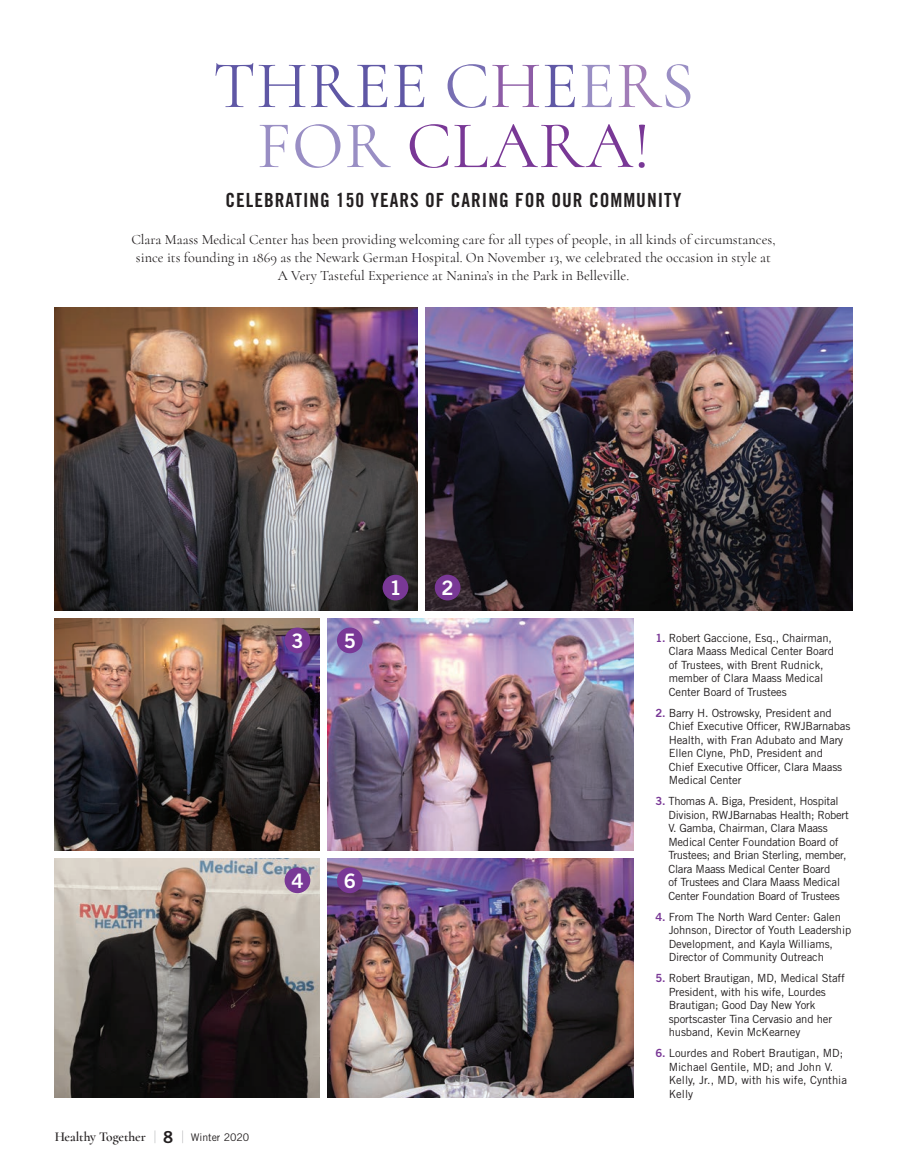
<style>
.page{position:relative;width:907px;height:1174px;background:#fff}
.page>*{position:absolute;margin:0;border:0;box-sizing:border-box;transform-origin:0 0}
.t1{font:67.5px/60px "Cormorant";letter-spacing:.01em;color:#5f57a5;text-align:center}
.t2{font:19.95px "Trade Gothic Bold Two";color:#fff}
.t3{font:19.5px "Trade Gothic Bold Cond Twenty";letter-spacing:.05em;color:#231f20}
.t4{font:14.25px/18px "Cormorant";color:#231f20;text-align:center}
.t5{font:600 13.5px "Cormorant";letter-spacing:-.01em;color:#231f20}
.t6{font:11.25px/13.5px "Trade Gothic";letter-spacing:-.01em;color:#231f20}
.s1{color:#786fb3}
.s2{color:#8d5ca6}
.s3{color:#998ec4}
.s4{color:#a27db8}
.s5{color:#793896}
.s6{font-family:"Trade Gothic";font-weight:300;font-size:17.1px;color:#808285}
.s7{font-family:"Trade Gothic Bold Two";font-weight:400;font-size:16.5px}
.s8{font-family:"Trade Gothic";font-weight:400;font-size:10.5px}
.s9{font-family:"Trade Gothic Bold Two";color:#793896}
</style>
<div class="page">
<img style="left:55px;top:618px;width:264px;height:232px">
<img style="left:327px;top:618px;width:306px;height:232px">
<img style="left:327px;top:858px;width:306px;height:239px">
<img style="left:55px;top:307px;width:362px;height:303px">
<img style="left:425px;top:307px;width:426px;height:303px">
<div style="left:382px;top:575px;width:26px;height:25px;background:#793896;border-radius:50%"></div>
<div style="left:434px;top:575px;width:26px;height:25px;background:#793896;border-radius:50%"></div>
<div style="left:337px;top:627px;width:25px;height:26px;background:#793896;border-radius:50%"></div>
<div style="left:284px;top:627px;width:26px;height:26px;background:#793896;border-radius:50%"></div>
<div style="left:337px;top:867px;width:25px;height:26px;background:#793896;border-radius:50%"></div>
<img style="left:55px;top:858px;width:264px;height:239px">
<div style="left:284px;top:867px;width:26px;height:26px;background:#793896;border-radius:50%"></div>
<h1 class="t1" style="left:213px;top:55px;width:482px">THREE <span class="s1">C</span><span class="s2">H</span>E<span class="s3">E</span><span class="s4">R</span><span class="s3">S<br>FOR</span> <span class="s5">CLARA!</span></h1>
<h3 class="t3" style="left:225px;top:189px;width:457px">CELEBRATING 150 YEARS OF CARING FOR OUR COMMUNITY</h3>
<p class="t4" style="left:131px;top:230px;width:645px">Clara Maass Medical Center has been providing welcoming care for all types of people, in all kinds of circumstances, since its founding in 1869 as the Newark German Hospital. On November 13, we celebrated the occasion in style at<br>A Very Tasteful Experience at Nanina’s in the Park in Belleville.</p>
<h2 class="t2" style="left:291px;top:628px;width:14px">3</h2>
<h2 class="t2" style="left:343px;top:628px;width:14px">5</h2>
<h2 class="t2" style="left:389px;top:575px;width:14px">1</h2>
<h2 class="t2" style="left:441px;top:575px;width:14px">2</h2>
<h2 class="t2" style="left:291px;top:868px;width:14px">4</h2>
<h2 class="t2" style="left:343px;top:868px;width:14px">6</h2>
<p class="t5" style="left:55px;top:1128px;width:196px">Healthy Together <span class="s6">|</span> <span class="s7">8</span> <span class="s6">|</span> <span class="s8">Winter 2020</span></p>
<p class="t6" style="left:668px;top:631px;width:167px;text-indent:-13px"><span class="s9">1.</span> Robert Gaccione, Esq., Chairman,<br>Clara Maass Medical Center Board of Trustees, with Brent Rudnick, member of Clara Maass Medical<br>Center Board of Trustees</p>
<p class="t6" style="left:668px;top:706px;width:183px;text-indent:-13px"><span class="s9">2.</span> Barry H. Ostrowsky, President and<br>Chief Executive Officer, RWJBarnabas<br>Health, with Fran Adubato and Mary<br>Ellen Clyne, PhD, President and<br>Chief Executive Officer, Clara Maass<br>Medical Center</p>
<p class="t6" style="left:668px;top:794px;width:182px;text-indent:-13px"><span class="s9">3.</span> Thomas A. Biga, President, Hospital Division, RWJBarnabas Health; Robert V. Gamba, Chairman, Clara Maass Medical Center Foundation Board of Trustees; and Brian Sterling, member, Clara Maass Medical Center Board<br>of Trustees and Clara Maass Medical Center Foundation Board of Trustees</p>
<p class="t6" style="left:668px;top:910px;width:184px;text-indent:-13px"><span class="s9">4.</span> From The North Ward Center: Galen Johnson, Director of Youth Leadership Development, and Kayla Williams, Director of Community Outreach</p>
<p class="t6" style="left:668px;top:971px;width:178px;text-indent:-13px"><span class="s9">5.</span> Robert Brautigan, MD, Medical Staff<br>President, with his wife, Lourdes<br>Brautigan; Good Day New York sportscaster Tina Cervasio and her husband, Kevin McKearney</p>
<p class="t6" style="left:668px;top:1046px;width:180px;text-indent:-13px"><span class="s9">6.</span> Lourdes and Robert Brautigan, MD;<br>Michael Gentile, MD; and John V.<br>Kelly, Jr., MD, with his wife, Cynthia<br>Kelly</p>
</div>
